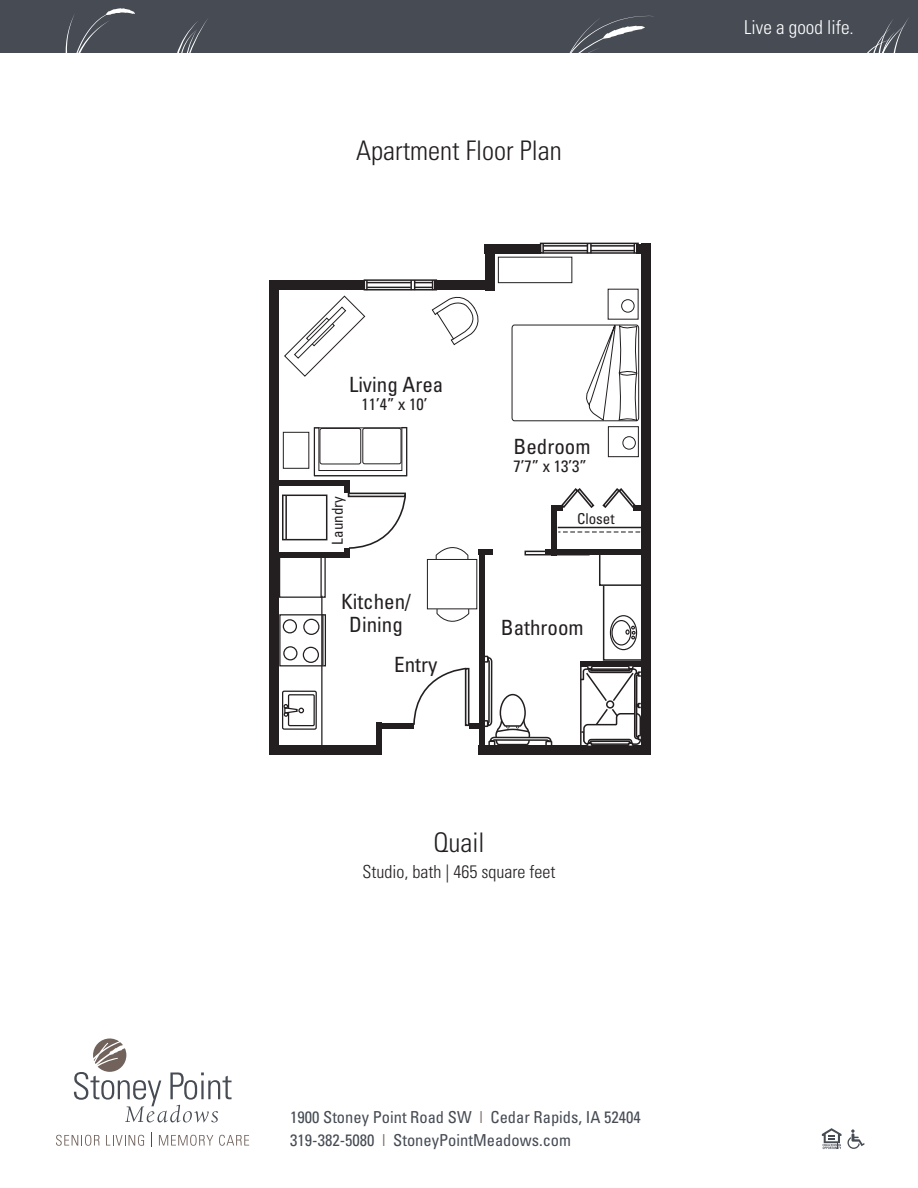
<style>
.page{position:relative;width:918px;height:1188px;background:#fff}
.page>*{position:absolute;margin:0;border:0;box-sizing:border-box;transform-origin:0 0}
.t1{font:300 condensed 27px "Univers";color:#231f20}
.t2{font:condensed 21px/22.5px "Univers";color:#231f20;text-align:center}
.t3{font:300 condensed 19.2px "Univers";color:#fff}
.t4{font:300 condensed 18px "Univers";color:#231f20}
.t5{font:condensed 16.5px/22.8px "Univers";color:#464b54}
.t6{font:condensed 16.5px "Univers";color:#231f20}
.t7{font:condensed 15px "Univers";color:#231f20}
.s1{color:#71635c}
</style>
<div class="page">
<div style="left:270px;top:281px;width:9px;height:474px;background:#231f20"></div>
<div style="left:642px;top:244px;width:9px;height:507px;background:#231f20"></div>
<div style="left:485px;top:244px;width:9px;height:46px;background:#231f20"></div>
<div style="left:270px;top:745px;width:112px;height:10px;background:#231f20"></div>
<div style="left:479px;top:745px;width:172px;height:10px;background:#231f20"></div>
<div style="left:479px;top:549px;width:6px;height:206px;background:#231f20"></div>
<div style="left:376px;top:723px;width:6px;height:27px;background:#231f20"></div>
<div style="left:344px;top:483px;width:6px;height:9px;background:#231f20"></div>
<div style="left:344px;top:548px;width:6px;height:9px;background:#231f20"></div>
<div style="left:270px;top:552px;width:80px;height:6px;background:#231f20"></div>
<div style="left:545px;top:549px;width:102px;height:6px;background:#231f20"></div>
<div style="left:270px;top:480px;width:80px;height:6px;background:#231f20"></div>
<div style="left:479px;top:549px;width:14px;height:6px;background:#231f20"></div>
<div style="left:551px;top:505px;width:12px;height:6px;background:#231f20"></div>
<div style="left:634px;top:505px;width:11px;height:6px;background:#231f20"></div>
<div style="left:470px;top:723px;width:12px;height:6px;background:#231f20"></div>
<div style="left:377px;top:723px;width:36px;height:6px;background:#231f20"></div>
<div style="left:551px;top:509px;width:6px;height:46px;background:#231f20"></div>
<div style="left:270px;top:281px;width:95px;height:9px;background:#231f20"></div>
<div style="left:485px;top:244px;width:56px;height:10px;background:#231f20"></div>
<div style="left:636px;top:244px;width:15px;height:10px;background:#231f20"></div>
<hr style="left:321px;top:596px;width:1px;height:155px;background:#231f20">
<div style="left:348px;top:493px;width:58px;height:4px;border:2px solid #231f20"></div>
<svg style="left:347px;top:495px;width:59px;height:54px"></svg>
<div style="left:525px;top:551px;width:65px;height:4px;border:2px solid #231f20"></div>
<svg style="left:561px;top:488px;width:75px;height:21px"></svg>
<div style="left:540px;top:243px;width:99px;height:11px;border:2px solid #231f20"></div>
<hr style="left:591px;top:250px;width:43px;height:1px;background:#231f20">
<hr style="left:591px;top:245px;width:43px;height:2px;background:#231f20">
<hr style="left:543px;top:250px;width:44px;height:1px;background:#231f20">
<hr style="left:543px;top:245px;width:44px;height:2px;background:#231f20">
<svg style="left:587px;top:243px;width:5px;height:10px"></svg>
<svg style="left:542px;top:243px;width:2px;height:10px"></svg>
<div style="left:364px;top:279px;width:73px;height:12px;border:2px solid #231f20"></div>
<hr style="left:367px;top:287px;width:44px;height:1px;background:#231f20">
<hr style="left:367px;top:282px;width:44px;height:1px;background:#231f20">
<div style="left:279px;top:614px;width:47px;height:52px;border:1px solid #231f20"></div>
<hr style="left:322px;top:614px;width:2px;height:51px;background:#231f20">
<div style="left:303px;top:619px;width:17px;height:16px;border:1px solid #231f20;border-radius:50%"></div>
<div style="left:303px;top:647px;width:16px;height:16px;border:1px solid #231f20;border-radius:50%"></div>
<div style="left:283px;top:619px;width:14px;height:14px;border:1px solid #231f20;border-radius:50%"></div>
<div style="left:283px;top:646px;width:15px;height:14px;border:1px solid #231f20;border-radius:50%"></div>
<div style="left:279px;top:556px;width:47px;height:42px;border:1px solid #231f20"></div>
<hr style="left:320px;top:557px;width:2px;height:41px;background:#231f20">
<div style="left:282px;top:691px;width:35px;height:39px;border:1px solid #231f20;border-radius:2px"></div>
<div style="left:288px;top:694px;width:27px;height:32px;border:1px solid #231f20"></div>
<svg style="left:283px;top:704px;width:21px;height:13px"></svg>
<svg style="left:485px;top:655px;width:68px;height:90px"></svg>
<div style="left:282px;top:495px;width:45px;height:45px;border:2px solid #231f20"></div>
<hr style="left:285px;top:495px;width:2px;height:45px;background:#231f20">
<hr style="left:558px;top:527px;width:86px;height:1px;background:#231f20">
<svg style="left:558px;top:531px;width:84px;height:2px"></svg>
<svg style="left:579px;top:551px;width:63px;height:195px"></svg>
<svg style="left:284px;top:280px;width:84px;height:97px"></svg>
<svg style="left:314px;top:427px;width:94px;height:50px"></svg>
<div style="left:320px;top:428px;width:41px;height:36px;border:1px solid #231f20;border-radius:2px"></div>
<div style="left:362px;top:428px;width:39px;height:36px;border:1px solid #231f20;border-radius:2px"></div>
<div style="left:314px;top:427px;width:93px;height:49px;border:1px solid #231f20"></div>
<svg style="left:435px;top:547px;width:34px;height:12px"></svg>
<svg style="left:413px;top:594px;width:57px;height:135px"></svg>
<div style="left:427px;top:559px;width:50px;height:50px;background:#fff"></div>
<div style="left:427px;top:559px;width:50px;height:50px;border:1px solid #231f20"></div>
<svg style="left:511px;top:307px;width:128px;height:115px"></svg>
<div style="left:619px;top:325px;width:18px;height:48px;border:1px solid #231f20"></div>
<div style="left:619px;top:373px;width:18px;height:48px;border:1px solid #231f20"></div>
<div style="left:608px;top:426px;width:31px;height:31px;border:1px solid #231f20"></div>
<div style="left:622px;top:436px;width:14px;height:14px;border:1px solid #231f20;border-radius:50%"></div>
<div style="left:621px;top:299px;width:14px;height:14px;border:1px solid #231f20;border-radius:50%"></div>
<svg style="left:410px;top:280px;width:75px;height:66px"></svg>
<div style="left:498px;top:257px;width:74px;height:26px;border:1px solid #231f20"></div>
<div style="left:283px;top:432px;width:26px;height:37px;border:1px solid #231f20"></div>
<div style="left:0;top:4px;width:918px;height:49px;background:#464b54"></div>
<svg style="left:65px;top:8px;width:70px;height:45px"></svg>
<svg style="left:867px;top:18px;width:42px;height:35px"></svg>
<svg style="left:177px;top:19px;width:31px;height:34px"></svg>
<svg style="left:569px;top:16px;width:85px;height:37px"></svg>
<hr style="left:0;top:0;width:918px;height:4px;background:#464b54">
<svg style="left:56px;top:1135px;width:43px;height:11px"></svg>
<svg style="left:106px;top:1135px;width:38px;height:11px"></svg>
<svg style="left:151px;top:1133px;width:1px;height:14px"></svg>
<svg style="left:159px;top:1135px;width:54px;height:11px"></svg>
<svg style="left:219px;top:1135px;width:30px;height:11px"></svg>
<svg style="left:74px;top:1038px;width:158px;height:85px"></svg>
<svg style="left:822px;top:1128px;width:19px;height:21px"></svg>
<svg style="left:847px;top:1129px;width:18px;height:20px"></svg>
<h1 class="t1" style="left:356px;top:141px;width:207px">Apartment Floor Plan</h1>
<p class="t2" style="left:349px;top:375px;width:96px">Living Area</p>
<p class="t6" style="left:361px;top:398px;width:67px">11’4” x 10’</p>
<p class="t7" style="left:332px;top:545px;width:50px;rotate:-90deg">Laundry</p>
<p class="t2" style="left:341px;top:593px;width:72px">Kitchen/<br>Dining</p>
<p class="t2" style="left:394px;top:655px;width:45px">Entry</p>
<p class="t2" style="left:514px;top:438px;width:78px">Bedroom</p>
<p class="t6" style="left:514px;top:461px;width:75px">7’7” x 13’3”</p>
<p class="t7" style="left:577px;top:513px;width:39px">Closet</p>
<p class="t2" style="left:501px;top:619px;width:84px">Bathroom</p>
<h1 class="t1" style="left:434px;top:832px;width:52px">Quail</h1>
<p class="t4" style="left:363px;top:865px;width:194px">Studio, bath | 465 square feet</p>
<p class="t5" style="left:290px;top:1107px;width:352px">1900 Stoney Point Road SW <span class="s1">|</span> Cedar Rapids, IA 52404<br>319-382-5080 <span class="s1">|</span> StoneyPointMeadows.com</p>
<p class="t3" style="left:744px;top:20px;width:111px">Live a good life.</p>
</div>
